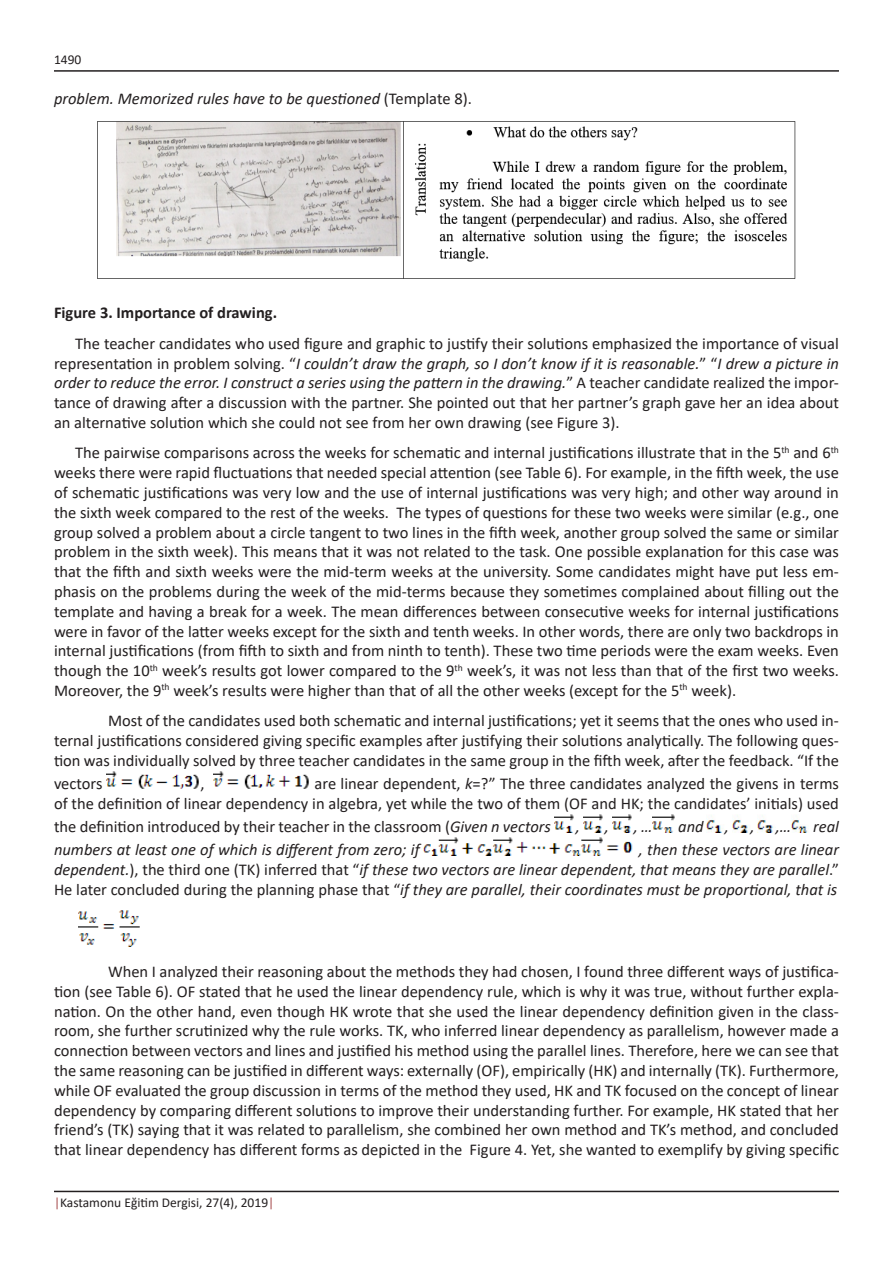
<style>
.page{position:relative;width:893px;height:1263px;background:#fff}
.page>*{position:absolute;margin:0;border:0;box-sizing:border-box;transform-origin:0 0}
.metin{font:16.5px/19.8px "Calibri";color:#231f20;text-align:justify}
.metin-2{font:italic 16.5px/19.8px "Calibri";color:#231f20;text-align:justify}
.tablo{font:700 16.5px "Calibri";color:#231f20}
.t1{font:13.5px "Calibri";color:#231f20}
.s1{font-style:normal}
.s2{font-style:italic}
.s3{font-weight:300;color:#8c171b}
</style>
<div class="page">
<hr style="left:54px;top:1191px;width:785px;height:1px;background:#231f20">
<hr style="left:54px;top:70px;width:785px;height:2px;background:#231f20">
<img style="left:97px;top:121px;width:699px;height:158px">
<img style="left:107px;top:771px;width:92px;height:18px">
<img style="left:213px;top:771px;width:96px;height:18px">
<img style="left:554px;top:814px;width:20px;height:18px">
<img style="left:583px;top:814px;width:20px;height:18px">
<img style="left:612px;top:814px;width:20px;height:18px">
<img style="left:652px;top:814px;width:23px;height:18px">
<img style="left:707px;top:815px;width:15px;height:17px">
<img style="left:732px;top:815px;width:16px;height:17px">
<img style="left:758px;top:815px;width:18px;height:17px">
<img style="left:791px;top:820px;width:17px;height:12px">
<img style="left:424px;top:837px;width:209px;height:18px">
<img style="left:79px;top:910px;width:61px;height:36px">
<p class="t1" style="left:54px;top:50px;width:29px">1490</p>
<p class="metin-2" style="left:54px;top:88px;width:419px">problem. Memorized rules have to be questioned <span class="s1">(Template 8).</span></p>
<p class="tablo" style="left:54px;top:301px;width:225px">Figure 3. Importance of drawing.</p>
<p class="metin" style="left:54px;top:333px;width:786px;text-indent:21px">The teacher candidates who used figure and graphic to justify their solutions emphasized the importance of visual representation in problem solving. “<span class="s2">I couldn’t draw the graph, so I don’t know if it is reasonable.</span>” “<span class="s2">I drew a picture in order to reduce the error. I construct a series using the pattern in the drawing.</span>” A teacher candidate realized the impor&shy;tance of drawing after a discussion with the partner. She pointed out that her partner’s graph gave her an idea about an alternative solution which she could not see from her own drawing (see Figure 3).</p>
<p class="metin" style="left:54px;top:443px;width:786px;text-indent:21px">The pairwise comparisons across the weeks for schematic and internal justifications illustrate that in the 5<sup>th</sup> and 6<sup>th </sup>weeks there were rapid fluctuations that needed special attention (see Table 6). For example, in the fifth week, the use of schematic justifications was very low and the use of internal justifications was very high; and other way around in the sixth week compared to the rest of the weeks. The types of questions for these two weeks were similar (e.g., one group solved a problem about a circle tangent to two lines in the fifth week, another group solved the same or similar problem in the sixth week). This means that it was not related to the task. One possible explanation for this case was that the fifth and sixth weeks were the mid-term weeks at the university. Some candidates might have put less em&shy;phasis on the problems during the week of the mid-terms because they sometimes complained about filling out the template and having a break for a week. The mean differences between consecutive weeks for internal justifications were in favor of the latter weeks except for the sixth and tenth weeks. In other words, there are only two backdrops in internal justifications (from fifth to sixth and from ninth to tenth). These two time periods were the exam weeks. Even though the 10<sup>th</sup> week’s results got lower compared to the 9<sup>th</sup> week’s, it was not less than that of the first two weeks.<br>Moreover, the 9<sup>th</sup> week’s results were higher than that of all the other weeks (except for the 5<sup>th</sup> week).</p>
<p class="metin" style="left:54px;top:711px;width:786px;text-indent:54px">Most of the candidates used both schematic and internal justifications; yet it seems that the ones who used in&shy;ternal justifications considered giving specific examples after justifying their solutions analytically. The following ques&shy;tion was individually solved by three teacher candidates in the same group in the fifth week, after the feedback. “If the</p>
<p class="metin" style="left:54px;top:773px;width:50px">vectors</p>
<p class="metin" style="left:200px;top:773px;width:6px">,</p>
<p class="metin" style="left:54px;top:773px;width:786px;text-align:right">are linear dependent, <span class="s2">k</span>=?” The three candidates analyzed the givens in terms<br>of the definition of linear dependency in algebra, yet while the two of them (OF and HK; the candidates’ initials) used</p>
<p class="metin" style="left:54px;top:816px;width:498px">the definition introduced by their teacher in the classroom (<span class="s2">Given n vectors</span></p>
<p class="metin-2" style="left:576px;top:816px;width:6px">,</p>
<p class="metin-2" style="left:605px;top:816px;width:6px">,</p>
<p class="metin-2" style="left:634px;top:816px;width:20px">, …</p>
<p class="metin-2" style="left:678px;top:816px;width:27px">and</p>
<p class="metin-2" style="left:813px;top:816px;width:27px">real</p>
<p class="metin-2" style="left:725px;top:816px;width:6px">,</p>
<p class="metin-2" style="left:750px;top:816px;width:6px">,</p>
<p class="metin-2" style="left:776px;top:816px;width:17px">,…</p>
<p class="metin-2" style="left:54px;top:839px;width:367px">numbers at least one of which is different from zero; if</p>
<p class="metin-2" style="left:54px;top:839px;width:786px;text-indent:585px">, then these vectors are linear dependent.<span class="s1">), the third one (TK) inferred that “</span>if these two vectors are linear dependent, that means they are parallel<span class="s1">.” He later concluded during the planning phase that “</span>if they are parallel, their coordinates must be proportional, that is</p>
<p class="metin" style="left:54px;top:961px;width:786px;text-indent:54px">When I analyzed their reasoning about the methods they had chosen, I found three different ways of justifica&shy;tion (see Table 6). OF stated that he used the linear dependency rule, which is why it was true, without further expla&shy;nation. On the other hand, even though HK wrote that she used the linear dependency definition given in the class&shy;room, she further scrutinized why the rule works. TK, who inferred linear dependency as parallelism, however made a connection between vectors and lines and justified his method using the parallel lines. Therefore, here we can see that the same reasoning can be justified in different ways: externally (OF), empirically (HK) and internally (TK). Furthermore, while OF evaluated the group discussion in terms of the method they used, HK and TK focused on the concept of linear dependency by comparing different solutions to improve their understanding further. For example, HK stated that her friend’s (TK) saying that it was related to parallelism, she combined her own method and TK’s method, and concluded that linear dependency has different forms as depicted in the Figure 4. Yet, she wanted to exemplify by giving specific</p>
<p class="t1" style="left:54px;top:1193px;width:222px"><span class="s3">|</span>Kastamonu Eğitim Dergisi, 27(4), 2019<span class="s3">|</span></p>
</div>
